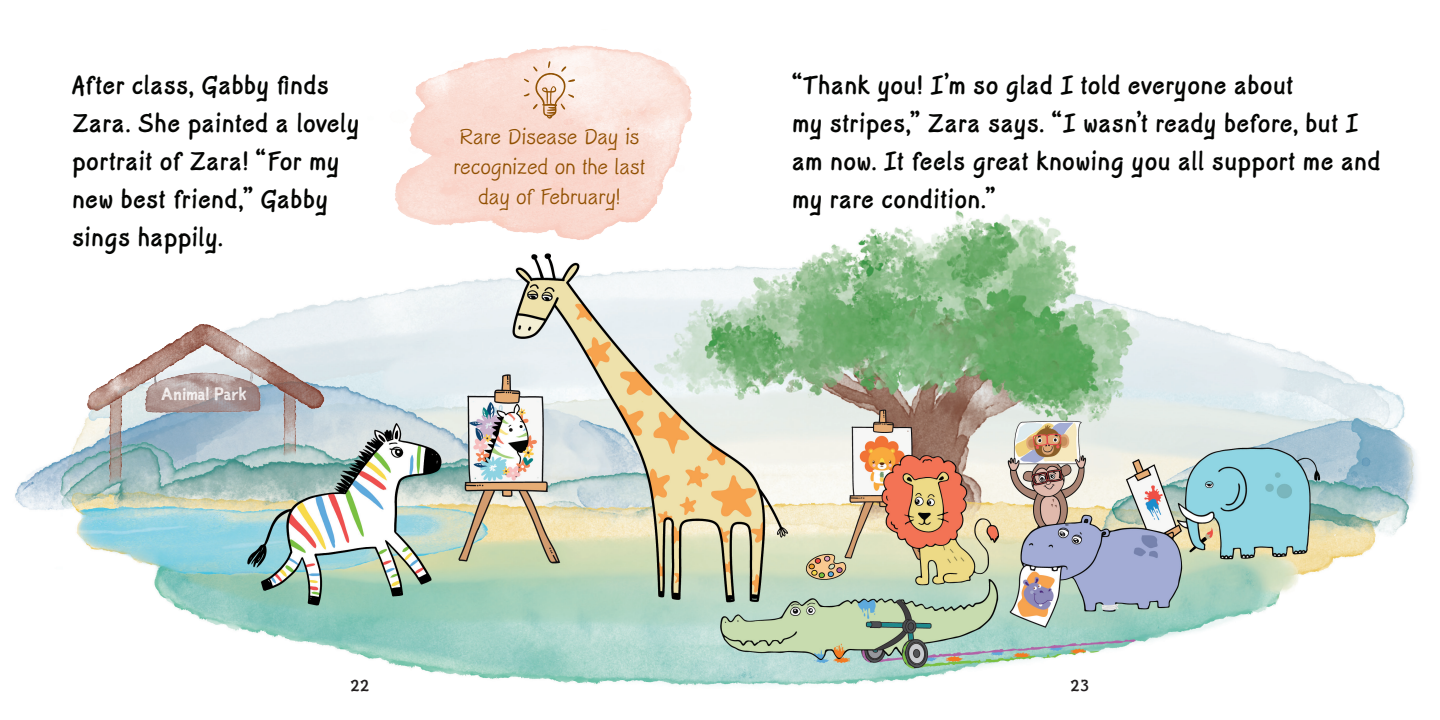
<style>
.page{position:relative;width:1440px;height:720px;background:#fff}
.page>*{position:absolute;margin:0;border:0;box-sizing:border-box;transform-origin:0 0}
.Paragraph_Style_1{font:700 30px/38px "Delve Hand";letter-spacing:-.005em;color:#040503}
.t1{font:25px/30px "Delve Hand";letter-spacing:-.01em;color:#915001;text-align:center}
.t2{font:700 20px "Delve Hand";color:#231f20}
.t3{font:17.1px "Sketchnote Square";letter-spacing:.005em;color:#fff}
</style>
<div class="page">
<img style="left:89px;top:210px;width:1328px;height:476px">
<img style="left:15px;top:295px;width:317px;height:251px">
<img style="left:364px;top:45px;width:344px;height:196px">
<svg style="left:523px;top:61px;width:52px;height:58px"></svg>
<p class="Paragraph_Style_1" style="left:72px;top:67px;width:289px">After class, Gabby finds<br>Zara. She painted a lovely portrait of Zara! “For my new best friend,” Gabby sings happily.</p>
<p class="Paragraph_Style_1" style="left:792px;top:67px;width:591px">“Thank you! I’m so glad I told everyone about<br>my stripes,” Zara says. “I wasn’t ready before, but I am now. It feels great knowing you all support me and my rare condition.”</p>
<p class="t1" style="left:453px;top:123px;width:193px">Rare Disease Day is recognized on the last day of February!</p>
<p class="t3" style="left:162px;top:382px;width:86px">Animal Park</p>
<p class="t2" style="left:350px;top:676px;width:21px">22</p>
<p class="t2" style="left:1070px;top:676px;width:21px">23</p>
</div>
